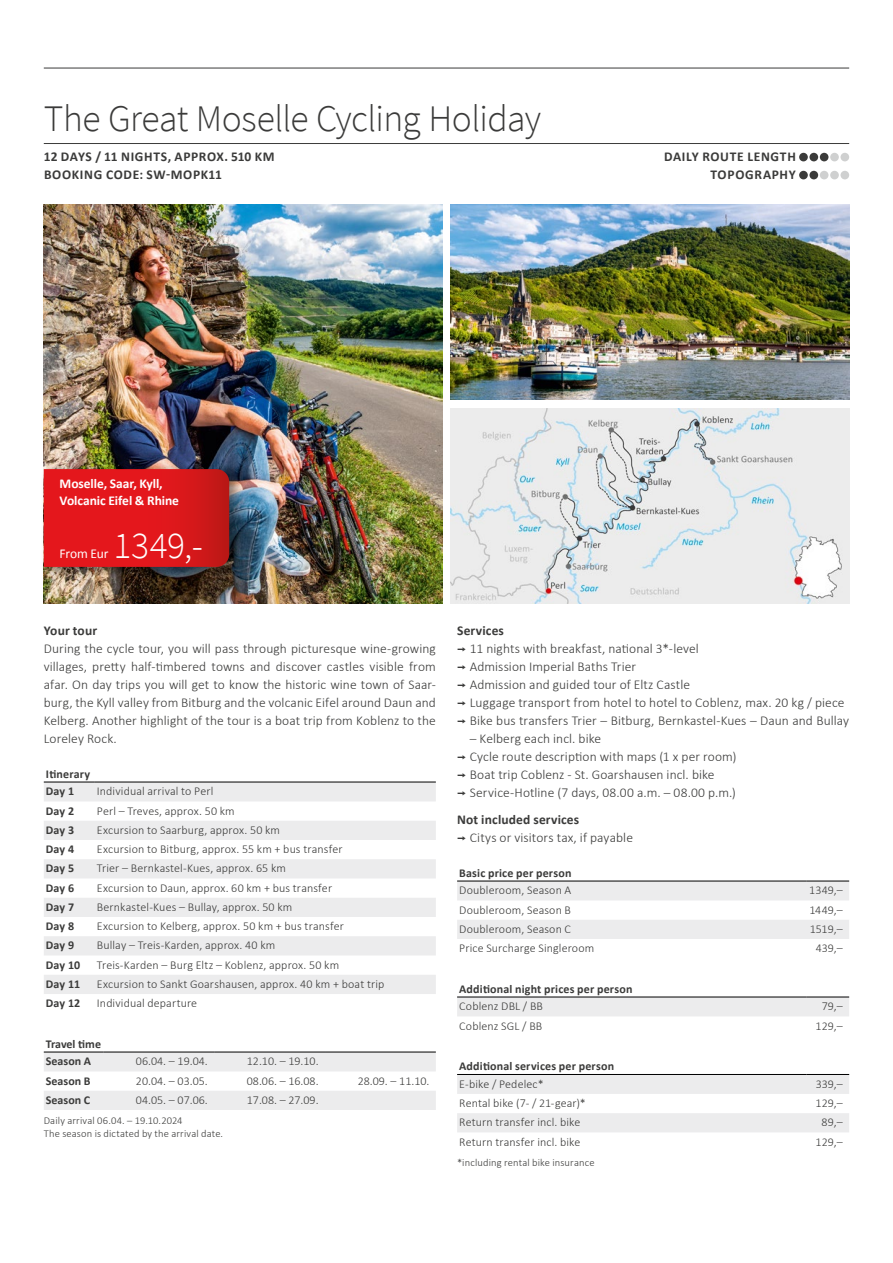
<style>
.page{position:relative;width:893px;height:1263px;background:#fff}
.page>*{position:absolute;margin:0;border:0;box-sizing:border-box;transform-origin:0 0}
.t1{font:300 37.5px "Source Sans Pro";letter-spacing:-.015em;color:#3b3b3a}
.t2{font:300 37.5px "Source Sans Pro";color:#fff}
.t3{font:300 13.5px/18px "Calibri";letter-spacing:.005em;color:#3b3b3a}
.t4{font:700 13.5px/18px "Calibri";letter-spacing:.05em;color:#3b3b3a}
.t5{font:700 13.5px/17.2px "Calibri";letter-spacing:-.005em;color:#fff}
.t6{font:700 13.5px "Calibri";letter-spacing:.005em;color:#3b3b3a}
.t7{font:13.5px "Calibri";letter-spacing:-.01em;color:#fff}
.t8{font:300 12px "Calibri";letter-spacing:.01em;color:#3b3b3a}
.t9{font:700 12px/17.7px "Calibri";letter-spacing:.015em;color:#3b3b3a}
.t10{font:300 10.5px/12px "Calibri";letter-spacing:.015em;color:#3b3b3a}
.s1{font-weight:700}
.s2{font-family:"Interstate";font-weight:400}
</style>
<div class="page">
<img style="left:44px;top:204px;width:398px;height:400px">
<img style="left:451px;top:204px;width:398px;height:196px">
<img style="left:451px;top:408px;width:398px;height:196px">
<div style="left:40px;top:463px;width:204px;height:116px;background:#000;opacity:.45"></div>
<svg style="left:44px;top:469px;width:185px;height:98px;background:#dc171b"></svg>
<hr style="left:44px;top:143px;width:805px;height:1px;background:#3b3b3a">
<hr style="left:44px;top:68px;width:805px;height:1px;background:#3b3b3a">
<div style="left:799px;top:153px;width:9px;height:8px;background:#3b3b3a;border-radius:50%"></div>
<div style="left:809px;top:153px;width:9px;height:8px;background:#3b3b3a;border-radius:50%"></div>
<div style="left:820px;top:153px;width:8px;height:8px;background:#3b3b3a;border-radius:50%"></div>
<div style="left:830px;top:153px;width:9px;height:8px;background:#cfd0d0;border-radius:50%"></div>
<div style="left:840px;top:153px;width:9px;height:8px;background:#cfd0d0;border-radius:50%"></div>
<div style="left:799px;top:171px;width:9px;height:8px;background:#3b3b3a;border-radius:50%"></div>
<div style="left:809px;top:171px;width:9px;height:8px;background:#3b3b3a;border-radius:50%"></div>
<div style="left:820px;top:171px;width:8px;height:8px;background:#cfd0d0;border-radius:50%"></div>
<div style="left:830px;top:171px;width:9px;height:8px;background:#cfd0d0;border-radius:50%"></div>
<div style="left:840px;top:171px;width:9px;height:8px;background:#cfd0d0;border-radius:50%"></div>
<svg style="left:44px;top:783px;width:392px;height:211px;fill:#ececed"></svg>
<hr style="left:44px;top:782px;width:51px;height:1px;background:#000">
<hr style="left:95px;top:782px;width:341px;height:1px;background:#000">
<svg style="left:44px;top:1053px;width:392px;height:57px"></svg>
<hr style="left:44px;top:1052px;width:59px;height:1px;background:#000">
<hr style="left:103px;top:1052px;width:111px;height:1px;background:#000">
<hr style="left:214px;top:1052px;width:111px;height:1px;background:#000">
<hr style="left:325px;top:1052px;width:111px;height:1px;background:#000">
<svg style="left:457px;top:882px;width:392px;height:57px"></svg>
<hr style="left:457px;top:881px;width:349px;height:1px;background:#000">
<hr style="left:806px;top:881px;width:43px;height:1px;background:#000">
<div style="left:457px;top:998px;width:392px;height:18px;background:#ececed"></div>
<hr style="left:457px;top:997px;width:349px;height:1px;background:#000">
<hr style="left:806px;top:997px;width:43px;height:1px;background:#000">
<svg style="left:457px;top:1075px;width:392px;height:57px"></svg>
<hr style="left:457px;top:1074px;width:349px;height:1px;background:#000">
<hr style="left:806px;top:1074px;width:43px;height:1px;background:#000">
<h1 class="t1" style="left:44px;top:96px;width:499px">The Great Moselle Cycling Holiday</h1>
<p class="t4" style="left:44px;top:147px;width:232px">12 DAYS / 11 NIGHTS, APPROX. 510 KM<br>BOOKING CODE: SW-MOPK11</p>
<p class="t5" style="left:60px;top:474px;width:121px">Moselle, Saar, Kyll,<br>Volcanic Eifel &amp; Rhine</p>
<p class="t7" style="left:60px;top:544px;width:50px">From Eur</p>
<h1 class="t2" style="left:114px;top:522px;width:91px">1349,-</h1>
<p class="t4" style="left:664px;top:147px;width:133px;text-align:right">DAILY ROUTE LENGTH<br>TOPOGRAPHY</p>
<p class="t6" style="left:44px;top:621px;width:55px">Your tour</p>
<p class="t3" style="left:44px;top:640px;width:394px;text-align:justify">During the cycle tour, you will pass through picturesque wine-growing villages, pretty half-timbered towns and discover castles visible from afar. On day trips you will get to know the historic wine town of Saar&shy;burg, the Kyll valley from Bitburg and the volcanic Eifel around Daun and Kelberg. Another highlight of the tour is a boat trip from Koblenz to the Loreley Rock.</p>
<p class="t9" style="left:46px;top:764px;width:46px">Itinerary<br>Day 1</p>
<p class="t8" style="left:97px;top:784px;width:118px">Individual arrival to Perl</p>
<p class="t9" style="left:46px;top:801px;width:30px">Day 2</p>
<p class="t8" style="left:97px;top:803px;width:139px">Perl – Treves, approx. 50 km</p>
<p class="t9" style="left:46px;top:821px;width:30px">Day 3</p>
<p class="t8" style="left:97px;top:822px;width:185px">Excursion to Saarburg, approx. 50 km</p>
<p class="t9" style="left:46px;top:840px;width:30px">Day 4</p>
<p class="t8" style="left:97px;top:842px;width:247px">Excursion to Bitburg, approx. 55 km + bus transfer</p>
<p class="t9" style="left:46px;top:859px;width:30px">Day 5</p>
<p class="t8" style="left:97px;top:861px;width:190px">Trier – Bernkastel-Kues, approx. 65 km</p>
<p class="t9" style="left:46px;top:878px;width:30px">Day 6</p>
<p class="t8" style="left:97px;top:880px;width:237px">Excursion to Daun, approx. 60 km + bus transfer</p>
<p class="t9" style="left:46px;top:898px;width:30px">Day 7</p>
<p class="t8" style="left:97px;top:899px;width:197px">Bernkastel-Kues – Bullay, approx. 50 km</p>
<p class="t9" style="left:46px;top:917px;width:30px">Day 8</p>
<p class="t8" style="left:97px;top:919px;width:248px">Excursion to Kelberg, approx. 50 km + bus transfer</p>
<p class="t9" style="left:46px;top:936px;width:30px">Day 9</p>
<p class="t8" style="left:97px;top:938px;width:180px">Bullay – Treis-Karden, approx. 40 km</p>
<p class="t9" style="left:46px;top:955px;width:36px">Day 10</p>
<p class="t8" style="left:97px;top:957px;width:244px">Treis-Karden – Burg Eltz – Koblenz, approx. 50 km</p>
<p class="t9" style="left:46px;top:975px;width:36px">Day 11</p>
<p class="t8" style="left:97px;top:976px;width:289px">Excursion to Sankt Goarshausen, approx. 40 km + boat trip</p>
<p class="t9" style="left:46px;top:994px;width:36px">Day 12</p>
<p class="t8" style="left:97px;top:996px;width:102px">Individual departure</p>
<p class="t9" style="left:46px;top:1034px;width:57px">Travel time<br>Season A</p>
<p class="t8" style="left:136px;top:1054px;width:73px">06.04. – 19.04.</p>
<p class="t8" style="left:247px;top:1054px;width:73px">12.10. – 19.10.</p>
<p class="t9" style="left:46px;top:1071px;width:46px">Season B</p>
<p class="t8" style="left:136px;top:1073px;width:73px">20.04. – 03.05.</p>
<p class="t8" style="left:247px;top:1073px;width:73px">08.06. – 16.08.</p>
<p class="t8" style="left:358px;top:1073px;width:73px">28.09. – 11.10.</p>
<p class="t9" style="left:46px;top:1091px;width:46px">Season C</p>
<p class="t8" style="left:136px;top:1092px;width:73px">04.05. – 07.06.</p>
<p class="t8" style="left:247px;top:1092px;width:73px">17.08. – 27.09.</p>
<p class="t10" style="left:44px;top:1115px;width:181px">Daily arrival 06.04. – 19.10.2024<br>The season is dictated by the arrival date.</p>
<p class="t3" style="left:457px;top:622px;width:394px"><span class="s1">Services<br></span><span class="s2">¬</span> 11 nights with breakfast, national 3*-level<br><span class="s2">¬</span> Admission Imperial Baths Trier<br><span class="s2">¬</span> Admission and guided tour of Eltz Castle<br><span class="s2">¬</span> Luggage transport from hotel to hotel to Coblenz, max. 20 kg / piece <span class="s2">¬</span> Bike bus transfers Trier – Bitburg, Bernkastel-Kues – Daun and Bullay</p>
<p class="t3" style="left:457px;top:730px;width:281px;text-indent:13px">– Kelberg each incl. bike<br><span class="s2">¬</span> Cycle route description with maps (1 x per room) <span class="s2">¬</span> Boat trip Coblenz - St. Goarshausen incl. bike<br><span class="s2">¬</span> Service-Hotline (7 days, 08.00 a.m. – 08.00 p.m.)</p>
<p class="t3" style="left:457px;top:811px;width:177px"><span class="s1">Not included services<br></span><span class="s2">¬</span> Citys or visitors tax, if payable</p>
<p class="t9" style="left:459px;top:863px;width:114px">Basic price per person</p>
<p class="t8" style="left:459px;top:883px;width:114px">Doubleroom, Season A</p>
<p class="t8" style="left:809px;top:883px;width:35px">1349,–</p>
<p class="t8" style="left:459px;top:902px;width:113px">Doubleroom, Season B</p>
<p class="t8" style="left:809px;top:902px;width:35px">1449,–</p>
<p class="t8" style="left:459px;top:921px;width:113px">Doubleroom, Season C</p>
<p class="t8" style="left:810px;top:921px;width:35px">1519,–</p>
<p class="t8" style="left:459px;top:941px;width:137px">Price Surcharge Singleroom</p>
<p class="t8" style="left:816px;top:941px;width:29px">439,–</p>
<p class="t9" style="left:459px;top:979px;width:175px">Additional night prices per person</p>
<p class="t8" style="left:459px;top:999px;width:85px">Coblenz DBL / BB</p>
<p class="t8" style="left:822px;top:999px;width:23px">79,–</p>
<p class="t8" style="left:459px;top:1018px;width:85px">Coblenz SGL / BB</p>
<p class="t8" style="left:815px;top:1018px;width:29px">129,–</p>
<p class="t9" style="left:459px;top:1057px;width:156px">Additional services per person</p>
<p class="t8" style="left:459px;top:1076px;width:86px">E-bike / Pedelec*</p>
<p class="t8" style="left:816px;top:1076px;width:29px">339,–</p>
<p class="t8" style="left:459px;top:1096px;width:128px">Rental bike (7- / 21-gear)*</p>
<p class="t8" style="left:815px;top:1096px;width:29px">129,–</p>
<p class="t8" style="left:459px;top:1115px;width:123px">Return transfer incl. bike</p>
<p class="t8" style="left:822px;top:1115px;width:23px">89,–</p>
<p class="t8" style="left:459px;top:1134px;width:123px">Return transfer incl. bike</p>
<p class="t8" style="left:815px;top:1134px;width:29px">129,–</p>
<p class="t10" style="left:457px;top:1156px;width:139px">*including rental bike insurance</p>
</div>
